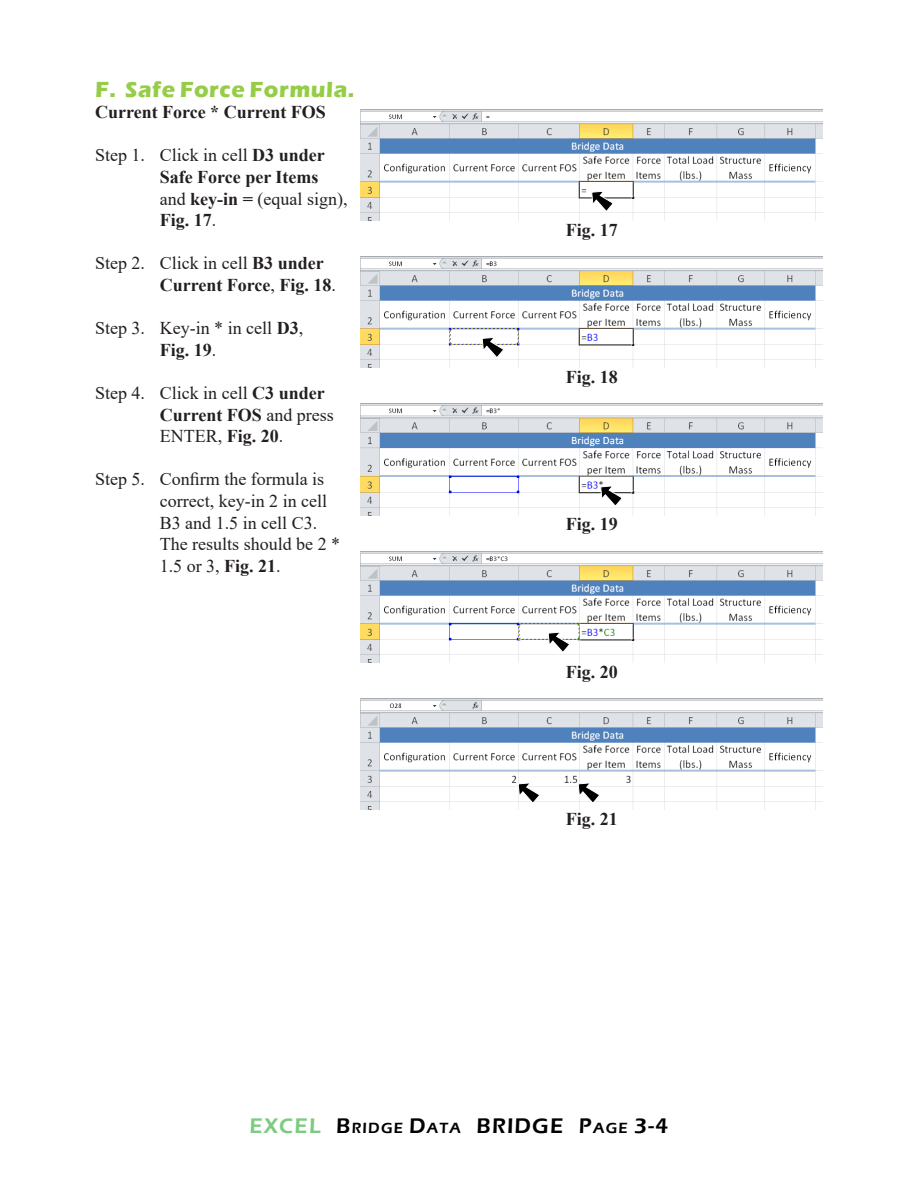
<style>
.page{position:relative;width:918px;height:1188px;background:#fff}
.page>*{position:absolute;margin:0;border:0;box-sizing:border-box;transform-origin:0 0}
.Subhead_1{font:700 22.5px "Eras ITC";letter-spacing:.025em;color:#95cd47}
.t1{font:600 21.75px "Eras ITC";color:#000}
.Body_text{font:18px/21.6px "Times New Roman";color:#231f20}
.Body_text-2{font:700 18px/21.6px "Times New Roman";color:#231f20}
.Fig_No{font:700 18px "Times New Roman";color:#231f20}
.t2{font:600 15.15px "Eras ITC";letter-spacing:.08em;color:#000}
.s1{font-weight:400}
.s2{font-weight:700}
.s3{font-size:21.75px;color:#7dcb81}
.s4{font-size:21.75px}
.s5{font-size:15.15px}
</style>
<div class="page">
<img style="left:360px;top:109px;width:463px;height:112px">
<svg style="left:591px;top:191px;width:23px;height:21px"></svg>
<img style="left:360px;top:257px;width:463px;height:111px">
<img style="left:360px;top:404px;width:463px;height:111px">
<img style="left:360px;top:551px;width:463px;height:111px">
<img style="left:360px;top:698px;width:463px;height:112px">
<svg style="left:482px;top:337px;width:22px;height:21px"></svg>
<svg style="left:600px;top:485px;width:23px;height:22px"></svg>
<svg style="left:548px;top:632px;width:22px;height:21px"></svg>
<svg style="left:578px;top:782px;width:22px;height:22px"></svg>
<svg style="left:518px;top:782px;width:22px;height:22px"></svg>
<p class="Subhead_1" style="left:95px;top:76px;width:261px">F. Safe Force Formula.</p>
<p class="Body_text-2" style="left:95px;top:101px;width:232px">Current Force * Current FOS</p>
<p class="Body_text-2" style="left:160px;top:144px;width:189px;text-indent:-65px"><span class="s1">Step 1. Click in cell</span> D3 under<br>Safe Force per Items <span class="s1">and</span> key-in = <span class="s1">(equal sign),<br></span>Fig. 17<span class="s1">.</span></p>
<p class="Body_text-2" style="left:160px;top:252px;width:178px;text-indent:-65px"><span class="s1">Step 2. Click in cell</span> B3 under<br>Current Force<span class="s1">,</span> Fig. 18<span class="s1">.</span></p>
<p class="Body_text" style="left:160px;top:317px;width:145px;text-indent:-65px">Step 3. Key-in * in cell <span class="s2">D3</span>,<br><span class="s2">Fig. 19</span>.</p>
<p class="Body_text" style="left:160px;top:382px;width:176px;text-indent:-65px">Step 4. Click in cell <span class="s2">C3 under<br>Current FOS</span> and press<br>ENTER, <span class="s2">Fig. 20</span>.</p>
<p class="Body_text" style="left:160px;top:468px;width:182px;text-indent:-65px">Step 5. Confirm the formula is correct, key-in 2 in cell<br>B3 and 1.5 in cell C3.<br>The results should be 2 *<br>1.5 or 3, <span class="s2">Fig. 21</span>.</p>
<p class="Fig_No" style="left:566px;top:217px;width:54px">Fig. 17</p>
<p class="Fig_No" style="left:566px;top:364px;width:54px">Fig. 18</p>
<p class="Fig_No" style="left:566px;top:511px;width:54px">Fig. 19</p>
<p class="Fig_No" style="left:566px;top:659px;width:54px">Fig. 20</p>
<p class="Fig_No" style="left:566px;top:806px;width:54px">Fig. 21</p>
<p class="t2" style="left:249px;top:1119px;width:258px"><span class="s3">EXCEL</span> <span class="s4">B</span>RIDGE <span class="s4">D</span>ATA <span class="s4">BRIDG</span></p>
<p class="t1" style="left:550px;top:1114px;width:120px">E P<span class="s5">AGE</span> 3-4</p>
</div>
